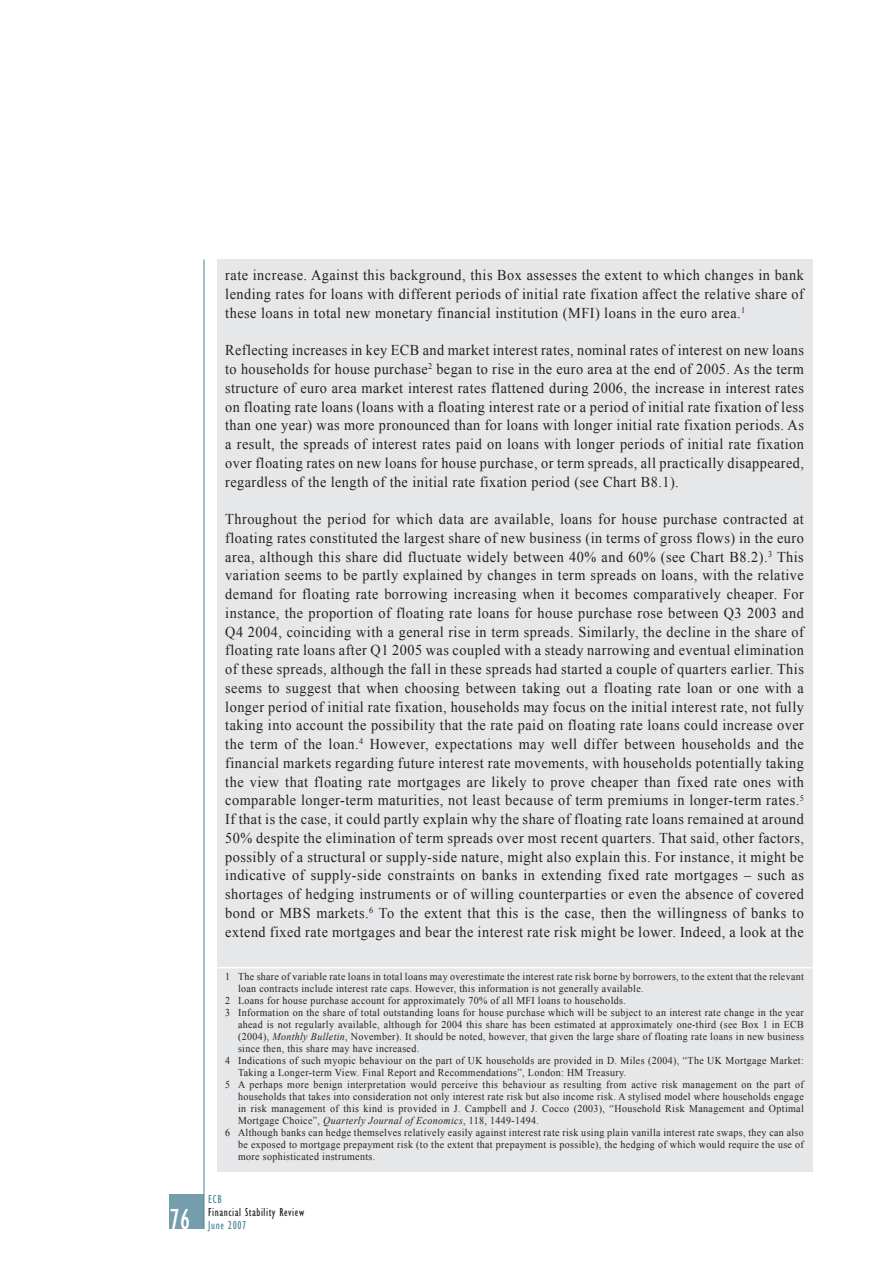
<style>
.page{position:relative;width:893px;height:1263px;background:#fff}
.page>*{position:absolute;margin:0;border:0;box-sizing:border-box;transform-origin:0 0}
.t1{font:condensed 30px "Gill Sans";color:#fff;scale:.95 1}
.t2{font:15px/18.8px "Times New Roman";letter-spacing:.035em;color:#231f20;text-align:justify;scale:.95 1}
.t3{font:condensed 12px "Gill Sans";letter-spacing:.05em;color:#231f20;scale:.95 1}
.t4{font:condensed 12px "Gill Sans";letter-spacing:.05em;color:#4b8797;scale:.95 1}
.t5{font:10.5px "Times New Roman";letter-spacing:.035em;color:#231f20;scale:.95 1}
.s1{font-style:italic}
</style>
<div class="page">
<div style="left:170px;top:1195px;width:34px;height:34px;background:#759eac"></div>
<hr style="left:204px;top:259px;width:1px;height:970px;background:#4b8797">
<div style="left:217px;top:259px;width:595px;height:912px;background:#e6e7e8"></div>
<hr style="left:217px;top:967px;width:595px;height:1px;background:#fff">
<h1 class="t1" style="left:169px;top:1208px;width:23px">76</h1>
<p class="t2" style="left:225px;top:266px;width:610px">rate increase. Against this background, this Box assesses the extent to which changes in bank lending rates for loans with different periods of initial rate fixation affect the relative share of these loans in total new monetary financial institution (MFI) loans in the euro area.<sup>1</sup></p>
<p class="t2" style="left:225px;top:341px;width:610px">Reflecting increases in key ECB and market interest rates, nominal rates of interest on new loans to households for house purchase<sup>2</sup> began to rise in the euro area at the end of 2005. As the term structure of euro area market interest rates flattened during 2006, the increase in interest rates on floating rate loans (loans with a floating interest rate or a period of initial rate fixation of less than one year) was more pronounced than for loans with longer initial rate fixation periods. As a result, the spreads of interest rates paid on loans with longer periods of initial rate fixation over floating rates on new loans for house purchase, or term spreads, all practically disappeared, regardless of the length of the initial rate fixation period (see Chart B8.1).</p>
<p class="t2" style="left:225px;top:510px;width:610px">Throughout the period for which data are available, loans for house purchase contracted at floating rates constituted the largest share of new business (in terms of gross flows) in the euro area, although this share did fluctuate widely between 40% and 60% (see Chart B8.2).<sup>3</sup> This variation seems to be partly explained by changes in term spreads on loans, with the relative demand for floating rate borrowing increasing when it becomes comparatively cheaper. For instance, the proportion of floating rate loans for house purchase rose between Q3 2003 and Q4 2004, coinciding with a general rise in term spreads. Similarly, the decline in the share of floating rate loans after Q1 2005 was coupled with a steady narrowing and eventual elimination of these spreads, although the fall in these spreads had started a couple of quarters earlier. This seems to suggest that when choosing between taking out a floating rate loan or one with a longer period of initial rate fixation, households may focus on the initial interest rate, not fully taking into account the possibility that the rate paid on floating rate loans could increase over the term of the loan.<sup>4</sup> However, expectations may well differ between households and the financial markets regarding future interest rate movements, with households potentially taking the view that floating rate mortgages are likely to prove cheaper than fixed rate ones with comparable longer-term maturities, not least because of term premiums in longer-term rates.<sup>5<br></sup>If that is the case, it could partly explain why the share of floating rate loans remained at around 50% despite the elimination of term spreads over most recent quarters. That said, other factors, possibly of a structural or supply-side nature, might also explain this. For instance, it might be indicative of supply-side constraints on banks in extending fixed rate mortgages – such as shortages of hedging instruments or of willing counterparties or even the absence of covered bond or MBS markets.<sup>6</sup> To the extent that this is the case, then the willingness of banks to extend fixed rate mortgages and bear the interest rate risk might be lower. Indeed, a look at the</p>
<p class="t5" style="left:225px;top:971px;width:610px">1 The share of variable rate loans in total loans may overestimate the interest rate risk borne by borrowers, to the extent that the relevant</p>
<p class="t5" style="left:238px;top:983px;width:428px">loan contracts include interest rate caps. However, this information is not generally available.</p>
<p class="t5" style="left:225px;top:995px;width:423px">2 Loans for house purchase account for approximately 70% of all MFI loans to households.</p>
<p class="t5" style="left:225px;top:1007px;width:610px">3 Information on the share of total outstanding loans for house purchase which will be subject to an interest rate change in the year</p>
<p class="t5" style="left:238px;top:1019px;width:597px">ahead is not regularly available, although for 2004 this share has been estimated at approximately one-third (see Box 1 in ECB</p>
<p class="t5" style="left:238px;top:1031px;width:597px">(2004), <span class="s1">Monthly Bulletin</span>, November). It should be noted, however, that given the large share of floating rate loans in new business</p>
<p class="t5" style="left:238px;top:1043px;width:192px">since then, this share may have increased.</p>
<p class="t5" style="left:225px;top:1055px;width:610px">4 Indications of such myopic behaviour on the part of UK households are provided in D. Miles (2004), “The UK Mortgage Market:</p>
<p class="t5" style="left:238px;top:1067px;width:410px">Taking a Longer-term View. Final Report and Recommendations”, London: HM Treasury.</p>
<p class="t5" style="left:225px;top:1079px;width:610px">5 A perhaps more benign interpretation would perceive this behaviour as resulting from active risk management on the part of</p>
<p class="t5" style="left:238px;top:1091px;width:597px">households that takes into consideration not only interest rate risk but also income risk. A stylised model where households engage</p>
<p class="t5" style="left:238px;top:1103px;width:597px">in risk management of this kind is provided in J. Campbell and J. Cocco (2003), “Household Risk Management and Optimal</p>
<p class="t5" style="left:238px;top:1115px;width:318px">Mortgage Choice”, <span class="s1">Quarterly Journal of Economics</span>, 118, 1449-1494.</p>
<p class="t5" style="left:225px;top:1127px;width:610px">6 Although banks can hedge themselves relatively easily against interest rate risk using plain vanilla interest rate swaps, they can also</p>
<p class="t5" style="left:238px;top:1139px;width:597px">be exposed to mortgage prepayment risk (to the extent that prepayment is possible), the hedging of which would require the use of</p>
<p class="t5" style="left:238px;top:1151px;width:146px">more sophisticated instruments.</p>
<p class="t4" style="left:208px;top:1195px;width:16px">ECB</p>
<p class="t3" style="left:208px;top:1208px;width:102px">Financial Stability Review</p>
<p class="t4" style="left:208px;top:1221px;width:42px">June 2007</p>
</div>
